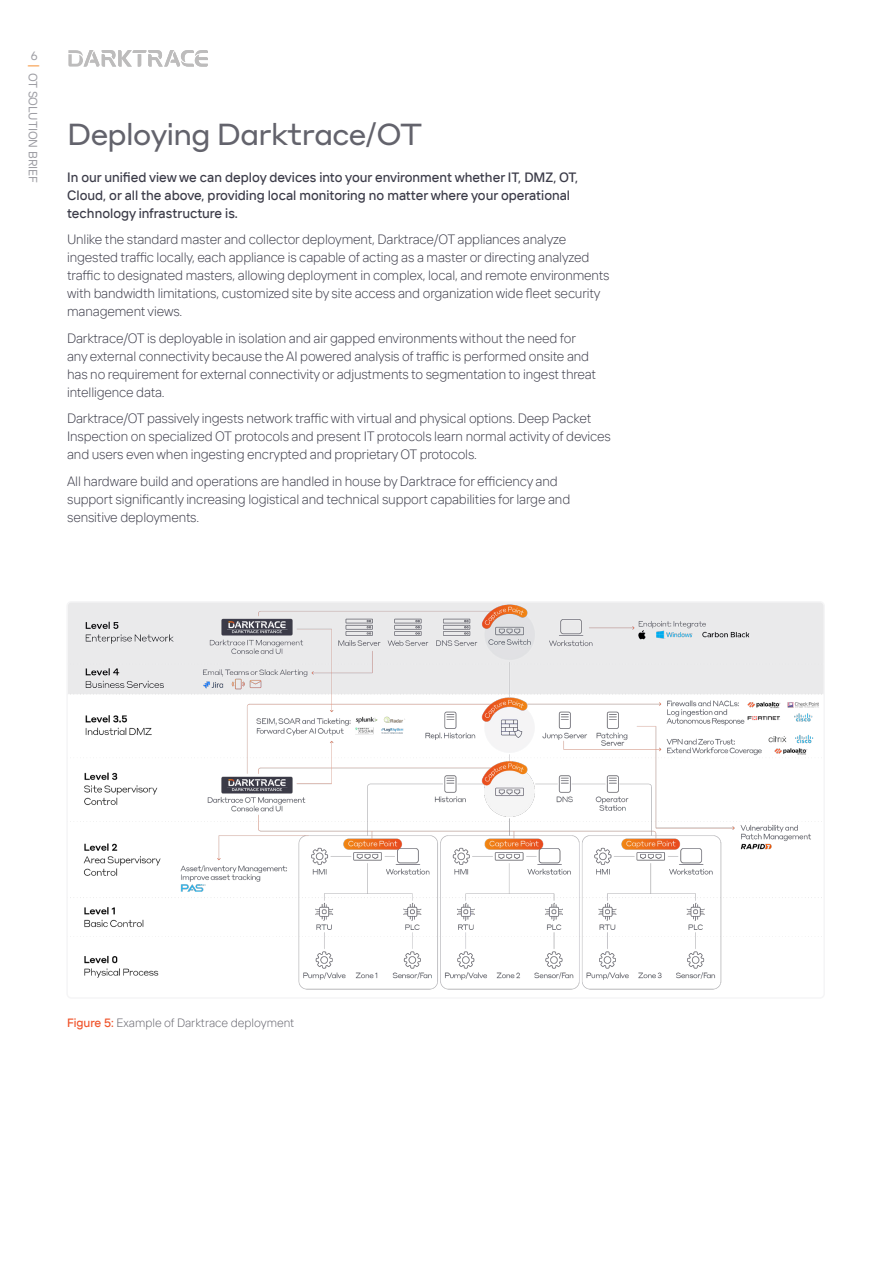
<style>
.page{position:relative;width:893px;height:1263px;background:#fff}
.page>*{position:absolute;margin:0;border:0;box-sizing:border-box;transform-origin:0 0}
.Eng_-_Heading_-_lvl_1{font:30px "Styrene DT Web";color:#63636c}
.Eng_-_Body{font:300 13.5px/18px "TT Interphases Pro";letter-spacing:-.01em;color:#3b3b48}
.Eng_-_Body-2{font:500 13.5px/18px "TT Interphases Pro";color:#3b3b48}
.t1{font:300 12px "TT Interphases Pro";color:#63636c}
.Eng_-_Page_Numbering{font:12px "TT Interphases Pro";color:#9d9da3}
.s1{color:#f68b29}
.s2{font-weight:500;color:#f0542b}
</style>
<div class="page">
<img style="left:69px;top:604px;width:753px;height:386px">
<div style="left:66px;top:601px;width:759px;height:398px;border:2px solid #f5f5f6;border-radius:4px"></div>
<svg style="left:68px;top:50px;width:140px;height:16px"></svg>
<p class="Eng_-_Page_Numbering" style="left:31px;top:48px;width:8px">6</p>
<p class="Eng_-_Page_Numbering" style="left:41px;top:64px;width:121px;rotate:90deg"><span class="s1">|</span> OT SOLUTION BRIEF</p>
<p class="Eng_-_Heading_-_lvl_1" style="left:68px;top:108px;width:356px">Deploying Darktrace/OT</p>
<p class="Eng_-_Body-2" style="left:67px;top:167px;width:513px">In our unified view we can deploy devices into your environment whether IT, DMZ, OT,<br>Cloud, or all the above, providing local monitoring no matter where your operational technology infrastructure is.</p>
<p class="Eng_-_Body" style="left:67px;top:230px;width:544px">Unlike the standard master and collector deployment, Darktrace/OT appliances analyze ingested traffic locally, each appliance is capable of acting as a master or directing analyzed traffic to designated masters, allowing deployment in complex, local, and remote environments with bandwidth limitations, customized site by site access and organization wide fleet security management views.</p>
<p class="Eng_-_Body" style="left:67px;top:329px;width:530px">Darktrace/OT is deployable in isolation and air gapped environments without the need for any external connectivity because the AI powered analysis of traffic is performed onsite and has no requirement for external connectivity or adjustments to segmentation to ingest threat intelligence data.</p>
<p class="Eng_-_Body" style="left:67px;top:409px;width:545px">Darktrace/OT passively ingests network traffic with virtual and physical options. Deep Packet<br>Inspection on specialized OT protocols and present IT protocols learn normal activity of devices and users even when ingesting encrypted and proprietary OT protocols.</p>
<p class="Eng_-_Body" style="left:67px;top:472px;width:505px">All hardware build and operations are handled in house by Darktrace for efficiency and support significantly increasing logistical and technical support capabilities for large and sensitive deployments.</p>
<p class="t1" style="left:67px;top:1015px;width:229px"><span class="s2">Figure 5:</span> Example of Darktrace deployment</p>
</div>
